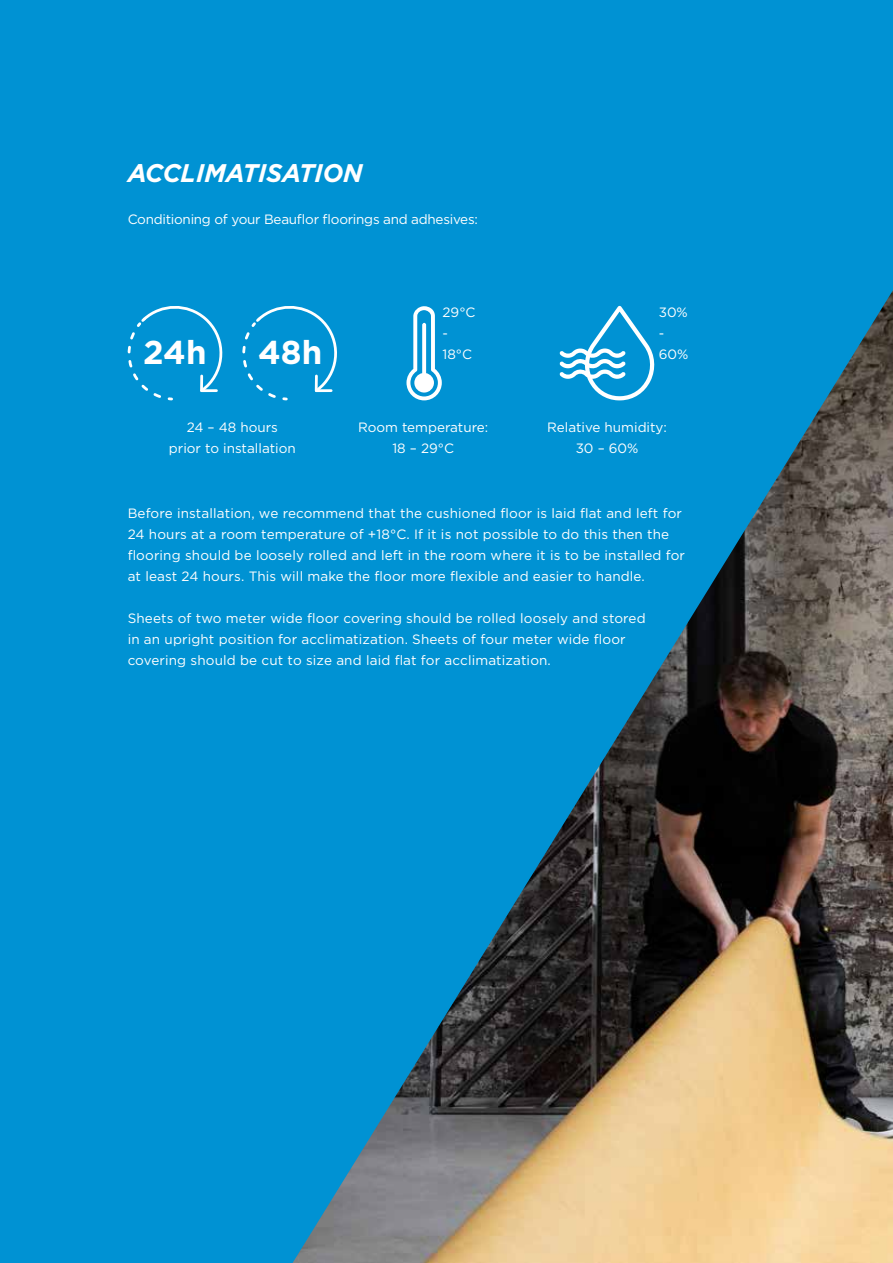
<style>
.page{position:relative;width:893px;height:1263px;background:#0092d3}
.page>*{position:absolute;margin:0;border:0;box-sizing:border-box;transform-origin:0 0}
.t1{font:700 33px "Gotham";color:#fff}
.t2{font:italic 700 25.5px "Gotham";color:#fff}
.t3{font:13.5px/21px "Gotham";letter-spacing:.01em;color:#fff}
.t4{font:13.5px "Gotham";letter-spacing:-.02em;color:#fff}
</style>
<div class="page">
<svg style="left:127px;top:306px;width:96px;height:95px"></svg>
<svg style="left:242px;top:306px;width:51px;height:95px"></svg>
<img style="left:293px;top:290px;width:600px;height:973px">
<h2 class="t2" style="left:128px;top:158px;width:237px">ACCLIMATISATION</h2>
<p class="t4" style="left:128px;top:211px;width:352px">Conditioning of your Beauflor floorings and adhesives:</p>
<h1 class="t1" style="left:143px;top:334px;width:65px">24h</h1>
<h1 class="t1" style="left:258px;top:334px;width:66px">48h</h1>
<p class="t3" style="left:169px;top:416px;width:128px;text-align:center">24 – 48 hours<br>prior to installation</p>
<p class="t3" style="left:443px;top:301px;width:34px">29°C -<br>18°C</p>
<p class="t3" style="left:659px;top:301px;width:31px">30% -<br>60%</p>
<p class="t3" style="left:358px;top:416px;width:132px;text-align:center">Room temperature:<br>18 – 29°C</p>
<p class="t3" style="left:547px;top:416px;width:121px;text-align:center">Relative humidity:<br>30 – 60%</p>
<p class="t3" style="left:128px;top:503px;width:559px">Before installation, we recommend that the cushioned floor is laid flat and left for 24 hours at a room temperature of +18°C. If it is not possible to do this then the flooring should be loosely rolled and left in the room where it is to be installed for at least 24 hours. This will make the floor more flexible and easier to handle.</p>
<p class="t3" style="left:128px;top:608px;width:519px">Sheets of two meter wide floor covering should be rolled loosely and stored in an upright position for acclimatization. Sheets of four meter wide floor covering should be cut to size and laid flat for acclimatization.</p>
</div>
